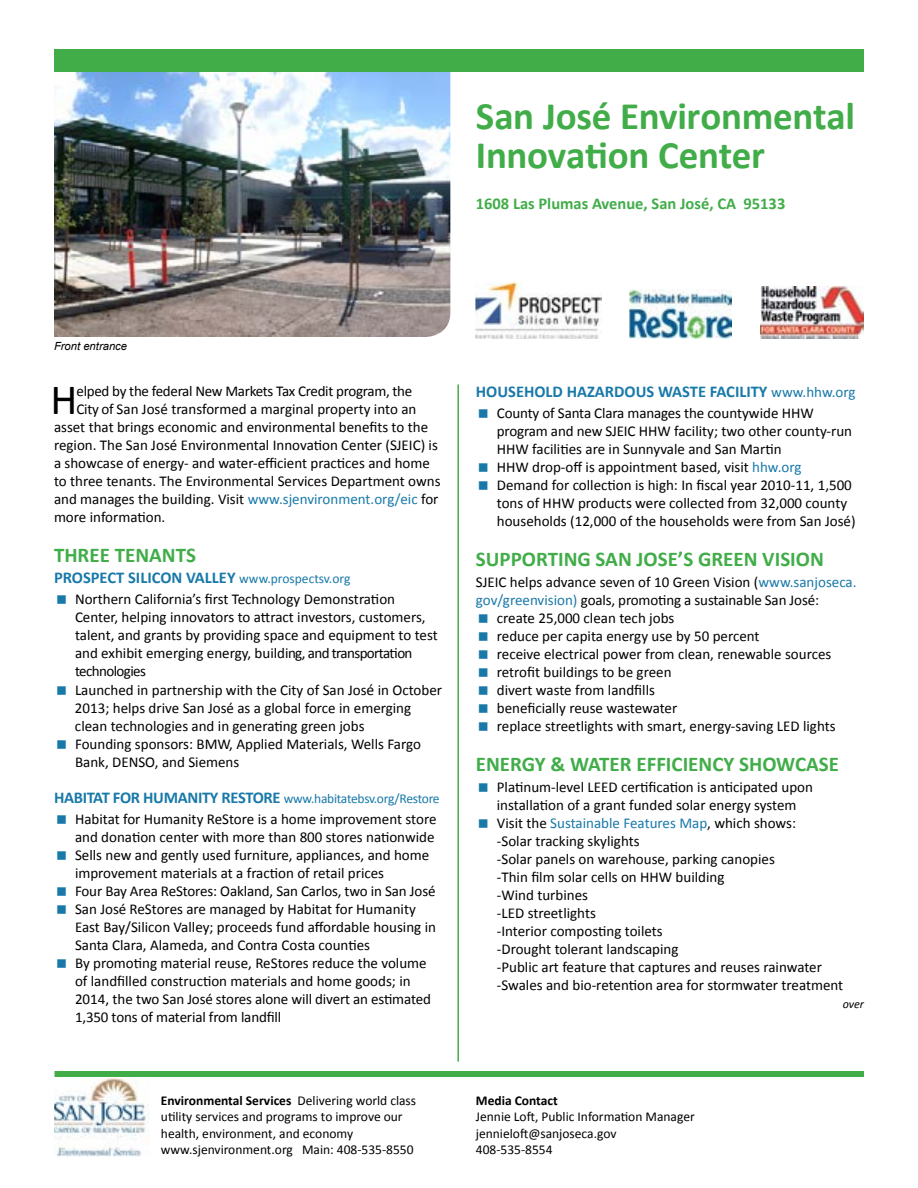
<style>
.page{position:relative;width:918px;height:1188px;background:#fff}
.page>*{position:absolute;margin:0;border:0;box-sizing:border-box;transform-origin:0 0}
.Drop_Cap_Para{font:43.35px "Calibri";color:#000}
.Header_Facility_Name{font:700 39px/39px "Calibri";letter-spacing:-.005em;color:#41ad49}
.Header_Green_14_pt{font:700 21px "Calibri";color:#41ad49}
.Header_Blue_11_pt{font:700 16.5px "Calibri";color:#1879a9}
.Address{font:700 16.5px "Calibri";color:#41ad49}
.Body{font:15px/18px "Calibri";color:#000}
.Drop_Cap_Para-2{font:15px "Calibri";color:#000}
.Drop_Cap_Para-3{font:15px "Calibri";letter-spacing:-.02em;color:#000}
.Media_Contact_sectio{font:13.5px/16.2px "Calibri";color:#000}
.Header_Blue_11_pt-2{font:13.5px "Calibri";letter-spacing:-.02em;color:#1879a9}
.over{font:italic 12px "Calibri";color:#000}
.t1{font:italic 11.25px "Arial";color:#000}
.s1{color:#1879a9}
.s2{font-weight:400;font-size:13.5px}
.s3{font-size:15.75px}
.s4{font-weight:700;font-size:16.5px}
.s5{font-weight:700}
.s6{font-weight:400;font-size:15px}
</style>
<div class="page">
<div style="left:54px;top:1071px;width:810px;height:6px;background:#41ad49"></div>
<hr style="left:457px;top:384px;width:2px;height:678px;background:#41ad49">
<img style="left:54px;top:1078px;width:95px;height:78px">
<img style="left:476px;top:283px;width:125px;height:56px">
<img style="left:760px;top:287px;width:104px;height:51px">
<img style="left:630px;top:289px;width:101px;height:50px">
<img style="left:54px;top:72px;width:396px;height:265px">
<div style="left:54px;top:50px;width:810px;height:22px;background:#41ad49"></div>
<p class="Header_Facility_Name" style="left:476px;top:96px;width:381px">San José Environmental<br>Innovation Center</p>
<p class="Address" style="left:476px;top:193px;width:311px">1608 Las Plumas Avenue, San José, CA 95133</p>
<p class="t1" style="left:54px;top:339px;width:75px">Front entrance</p>
<p class="Drop_Cap_Para" style="left:50px;top:372px;width:29px">H</p>
<p class="Drop_Cap_Para-3" style="left:77px;top:381px;width:337px">elped by the federal New Markets Tax Credit program, the</p>
<p class="Drop_Cap_Para-2" style="left:77px;top:399px;width:341px">City of San José transformed a marginal property into an</p>
<p class="Drop_Cap_Para-2" style="left:54px;top:417px;width:376px">asset that brings economic and environmental benefits to the</p>
<p class="Drop_Cap_Para-2" style="left:54px;top:435px;width:385px">region. The San José Environmental Innovation Center (SJEIC) is</p>
<p class="Drop_Cap_Para-2" style="left:54px;top:453px;width:377px">a showcase of energy- and water-efficient practices and home</p>
<p class="Drop_Cap_Para-2" style="left:54px;top:471px;width:388px">to three tenants. The Environmental Services Department owns</p>
<p class="Drop_Cap_Para-2" style="left:54px;top:489px;width:386px">and manages the building. Visit <span class="s1">www.sjenvironment.org/eic</span> for</p>
<p class="Drop_Cap_Para-2" style="left:54px;top:507px;width:113px">more information.</p>
<p class="Header_Green_14_pt" style="left:54px;top:542px;width:143px">THREE TENANTS</p>
<p class="Header_Blue_11_pt" style="left:54px;top:567px;width:298px">PROSPECT SILICON VALLEY <span class="s2">www.prospectsv.org</span></p>
<p class="Body" style="left:75px;top:590px;width:364px">Northern California’s first Technology Demonstration Center, helping innovators to attract investors, customers, talent, and grants by providing space and equipment to test and exhibit emerging energy, building, and transportation technologies</p>
<p class="Body" style="left:75px;top:681px;width:369px">Launched in partnership with the City of San Jos<span class="s3">é</span> in October<br>2013; helps drive San José as a global force in emerging clean technologies and in generating green jobs</p>
<p class="Body" style="left:75px;top:735px;width:347px">Founding sponsors: BMW, Applied Materials, Wells Fargo<br>Bank, DENSO, and Siemens</p>
<p class="Header_Blue_11_pt-2" style="left:54px;top:790px;width:387px"><span class="s4">HABITAT FOR HUMANITY RESTORE</span> www.habitatebsv.org/Restore</p>
<p class="Body" style="left:75px;top:810px;width:363px">Habitat for Humanity ReStore is a home improvement store and donation center with more than 800 stores nationwide</p>
<p class="Body" style="left:75px;top:846px;width:356px">Sells new and gently used furniture, appliances, and home improvement materials at a fraction of retail prices</p>
<p class="Body" style="left:75px;top:882px;width:362px">Four Bay Area ReStores: Oakland, San Carlos, two in San José</p>
<p class="Body" style="left:75px;top:900px;width:363px">San José ReStores are managed by Habitat for Humanity<br>East Bay/Silicon Valley; proceeds fund affordable housing in<br>Santa Clara, Alameda, and Contra Costa counties</p>
<p class="Body" style="left:75px;top:954px;width:357px">By promoting material reuse, ReStores reduce the volume of landfilled construction materials and home goods; in 2014, the two San José stores alone will divert an estimated 1,350 tons of material from landfill</p>
<p class="Media_Contact_sectio" style="left:161px;top:1093px;width:257px"><span class="s5">Environmental Services</span> Delivering world class utility services and programs to improve our health, environment, and economy</p>
<p class="Media_Contact_sectio" style="left:161px;top:1141px;width:254px">www.sjenvironment.org Main: 408-535-8550</p>
<p class="Header_Blue_11_pt" style="left:476px;top:381px;width:381px">HOUSEHOLD HAZARDOUS WASTE FACILITY <span class="s6">www.hhw.org</span></p>
<p class="Body" style="left:497px;top:404px;width:357px">County of Santa Clara manages the countywide HHW program and new SJEIC HHW facility; two other county-run<br>HHW facilities are in Sunnyvale and San Martin</p>
<p class="Body" style="left:497px;top:458px;width:306px">HHW drop-off is appointment based, visit <span class="s1">hhw.org</span></p>
<p class="Body" style="left:497px;top:476px;width:360px">Demand for collection is high: In fiscal year 2010-11, 1,500 tons of HHW products were collected from 32,000 county households (12,000 of the households were from San José)</p>
<p class="Header_Green_14_pt" style="left:476px;top:546px;width:350px">SUPPORTING SAN JOSE’S GREEN VISION</p>
<p class="Body" style="left:476px;top:573px;width:382px">SJEIC helps advance seven of 10 Green Vision (<span class="s1">www.sanjoseca. gov/greenvision)</span> goals, promoting a sustainable San José:</p>
<p class="Body" style="left:497px;top:609px;width:179px">create 25,000 clean tech jobs</p>
<p class="Body" style="left:497px;top:627px;width:264px">reduce per capita energy use by 50 percent</p>
<p class="Body" style="left:497px;top:645px;width:336px">receive electrical power from clean, renewable sources</p>
<p class="Body" style="left:497px;top:663px;width:176px">retrofit buildings to be green</p>
<p class="Body" style="left:497px;top:681px;width:160px">divert waste from landfills</p>
<p class="Body" style="left:497px;top:699px;width:182px">beneficially reuse wastewater</p>
<p class="Body" style="left:497px;top:717px;width:340px">replace streetlights with smart, energy-saving LED lights</p>
<p class="Header_Green_14_pt" style="left:476px;top:751px;width:365px">ENERGY &amp; WATER EFFICIENCY SHOWCASE</p>
<p class="Body" style="left:497px;top:778px;width:318px">Platinum-level LEED certification is anticipated upon installation of a grant funded solar energy system</p>
<p class="Body" style="left:497px;top:814px;width:348px">Visit the <span class="s1">Sustainable Features Map</span>, which shows:<br>-Solar tracking skylights<br>-Solar panels on warehouse, parking canopies<br>-Thin film solar cells on HHW building<br>-Wind turbines<br>-LED streetlights<br>-Interior composting toilets<br>-Drought tolerant landscaping<br>-Public art feature that captures and reuses rainwater -Swales and bio-retention area for stormwater treatment</p>
<p class="over" style="left:843px;top:996px;width:23px">over</p>
<p class="Media_Contact_sectio" style="left:476px;top:1093px;width:220px"><span class="s5">Media Contact<br></span>Jennie Loft, Public Information Manager</p>
<p class="Media_Contact_sectio" style="left:476px;top:1125px;width:142px">jennieloft@sanjoseca.gov<br>408-535-8554</p>
</div>
